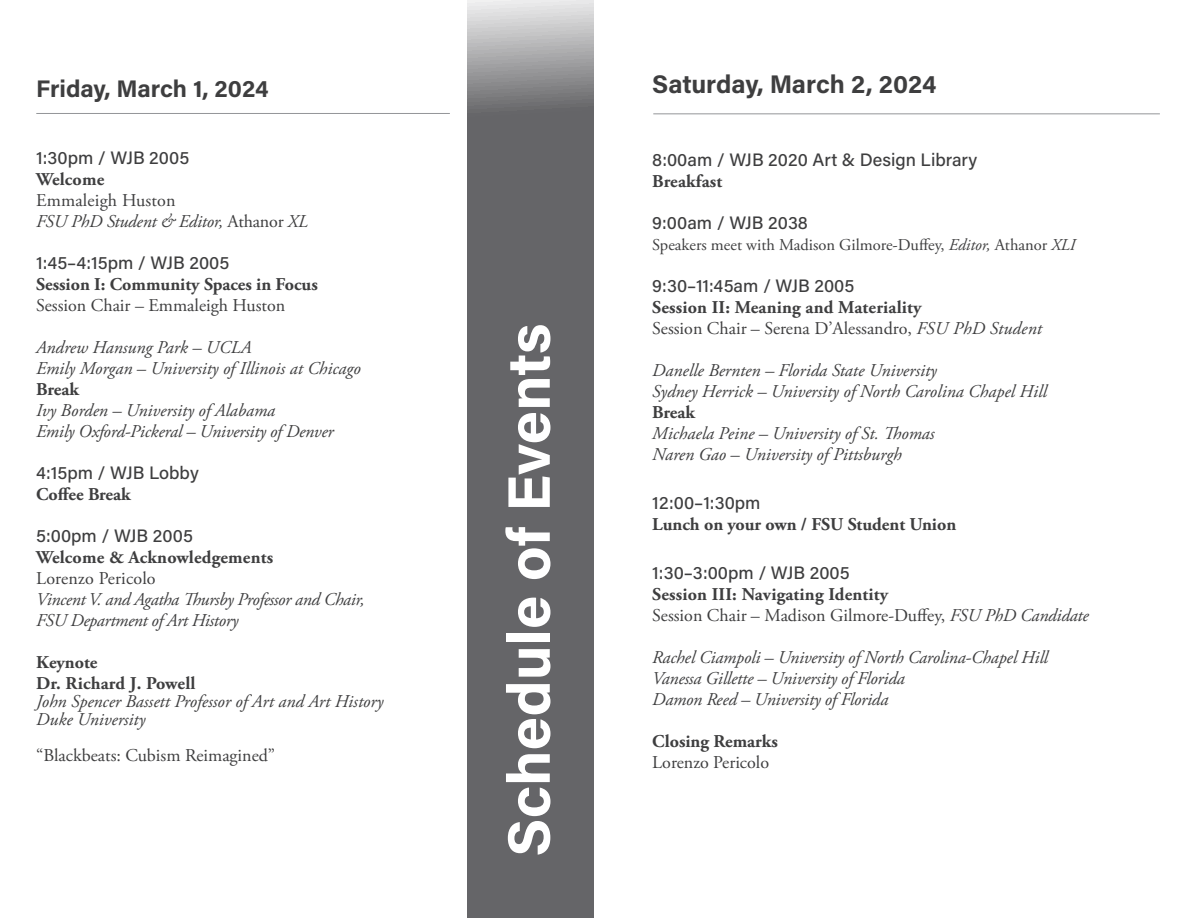
<style>
.page{position:relative;width:1188px;height:918px;background:#fff}
.page>*{position:absolute;margin:0;border:0;box-sizing:border-box;transform-origin:0 0}
.t1{font:700 60px "Acumin Pro";color:#fff}
.t2{font:700 25.5px "Acumin Pro";letter-spacing:-.005em;color:#3e3e3f}
.t3{font:700 24px "Acumin Pro";letter-spacing:-.005em;color:#3e3e3f}
.t4{font:italic 18px/21px "Adobe Garamond Pro";letter-spacing:-.01em;color:#3e3e3f}
.t5{font:18px/21px "Adobe Garamond Pro";color:#3e3e3f}
.t6{font:700 18px/21px "Adobe Garamond Pro";color:#3e3e3f}
.t7{font:500 18px "Acumin Pro";color:#3e3e3f}
.t8{font:16.5px "Adobe Garamond Pro";color:#3e3e3f}
.s1{font-weight:700}
.s2{font-style:normal}
.s3{font-weight:700;font-style:normal}
.s4{font-weight:400}
.s5{font-style:italic}
</style>
<div class="page">
<hr style="left:36px;top:113px;width:414px;height:1px;background:#939598">
<div style="left:467px;top:0;width:127px;height:918px;background:#656568"></div>
<hr style="left:653px;top:113px;width:507px;height:1px;background:#939598">
<p class="t3" style="left:36px;top:72px;width:234px">Friday, March 1, 2024</p>
<p class="t7" style="left:36px;top:145px;width:155px">1:30pm / WJB 2005</p>
<p class="t5" style="left:36px;top:170px;width:141px"><span class="s1">Welcome<br></span>Emmaleigh Huston</p>
<p class="t4" style="left:36px;top:211px;width:273px">FSU PhD Student &amp; Editor, <span class="s2">Athanor</span> XL</p>
<p class="t7" style="left:36px;top:250px;width:195px">1:45–4:15pm / WJB 2005</p>
<p class="t6" style="left:36px;top:274px;width:283px">Session I: Community Spaces in Focus</p>
<p class="t5" style="left:36px;top:296px;width:251px">Session Chair – Emmaleigh Huston</p>
<p class="t4" style="left:36px;top:337px;width:217px">Andrew Hansung Park – UCLA</p>
<p class="t4" style="left:36px;top:359px;width:326px">Emily Morgan – University of Illinois at Chicago<br><span class="s3">Break<br></span>Ivy Borden – University of Alabama</p>
<p class="t4" style="left:36px;top:421px;width:299px">Emily Oxford-Pickeral – University of Denver</p>
<p class="t7" style="left:36px;top:460px;width:164px">4:15pm / WJB Lobby</p>
<p class="t6" style="left:36px;top:484px;width:96px">Coffee Break</p>
<p class="t7" style="left:36px;top:523px;width:158px">5:00pm / WJB 2005</p>
<p class="t6" style="left:36px;top:547px;width:238px">Welcome &amp; Acknowledgements<br><span class="s4">Lorenzo Pericolo</span></p>
<p class="t4" style="left:36px;top:589px;width:330px">Vincent V. and Agatha Thursby Professor and Chair,</p>
<p class="t4" style="left:36px;top:611px;width:204px">FSU Department of Art History</p>
<p class="t6" style="left:36px;top:652px;width:63px">Keynote</p>
<p class="t4" style="left:36px;top:675px;width:349px;line-height:18px"><span class="s3">Dr. Richard J. Powell<br></span>John Spencer Bassett Professor of Art and Art History<br>Duke University</p>
<p class="t5" style="left:36px;top:746px;width:240px">“Blackbeats: Cubism Reimagined”</p>
<p class="t1" style="left:487px;top:857px;width:535px;rotate:-90deg">Schedule of Events</p>
<p class="t2" style="left:652px;top:66px;width:286px">Saturday, March 2, 2024</p>
<p class="t7" style="left:652px;top:147px;width:327px">8:00am / WJB 2020 Art &amp; Design Library</p>
<p class="t6" style="left:652px;top:171px;width:72px">Breakfast</p>
<p class="t7" style="left:652px;top:210px;width:157px">9:00am / WJB 2038</p>
<p class="t8" style="left:652px;top:235px;width:425px">Speakers meet with Madison Gilmore-Duffey, <span class="s5">Editor,</span> Athanor <span class="s5">XLI</span></p>
<p class="t7" style="left:652px;top:273px;width:204px">9:30–11:45am / WJB 2005</p>
<p class="t6" style="left:652px;top:297px;width:271px">Session II: Meaning and Materiality</p>
<p class="t5" style="left:652px;top:319px;width:391px">Session Chair – Serena D’Alessandro, <span class="s5">FSU PhD Student</span></p>
<p class="t4" style="left:652px;top:361px;width:286px">Danelle Bernten – Florida State University</p>
<p class="t4" style="left:652px;top:382px;width:396px">Sydney Herrick – University of North Carolina Chapel Hill<br><span class="s3">Break</span></p>
<p class="t4" style="left:652px;top:424px;width:284px">Michaela Peine – University of St. Thomas</p>
<p class="t4" style="left:652px;top:445px;width:251px">Naren Gao – University of Pittsburgh</p>
<p class="t7" style="left:652px;top:490px;width:110px">12:00–1:30pm</p>
<p class="t6" style="left:652px;top:514px;width:305px">Lunch on your own / FSU Student Union</p>
<p class="t7" style="left:652px;top:560px;width:199px">1:30–3:00pm / WJB 2005</p>
<p class="t5" style="left:652px;top:584px;width:438px"><span class="s1">Session III: Navigating Identity<br></span>Session Chair – Madison Gilmore-Duffey, <span class="s5">FSU PhD Candidate</span></p>
<p class="t4" style="left:652px;top:647px;width:397px">Rachel Ciampoli – University of North Carolina-Chapel Hill</p>
<p class="t4" style="left:652px;top:668px;width:254px">Vanessa Gillette – University of Florida</p>
<p class="t4" style="left:652px;top:689px;width:238px">Damon Reed – University of Florida</p>
<p class="t6" style="left:652px;top:731px;width:127px">Closing Remarks</p>
<p class="t5" style="left:652px;top:752px;width:118px">Lorenzo Pericolo</p>
</div>
